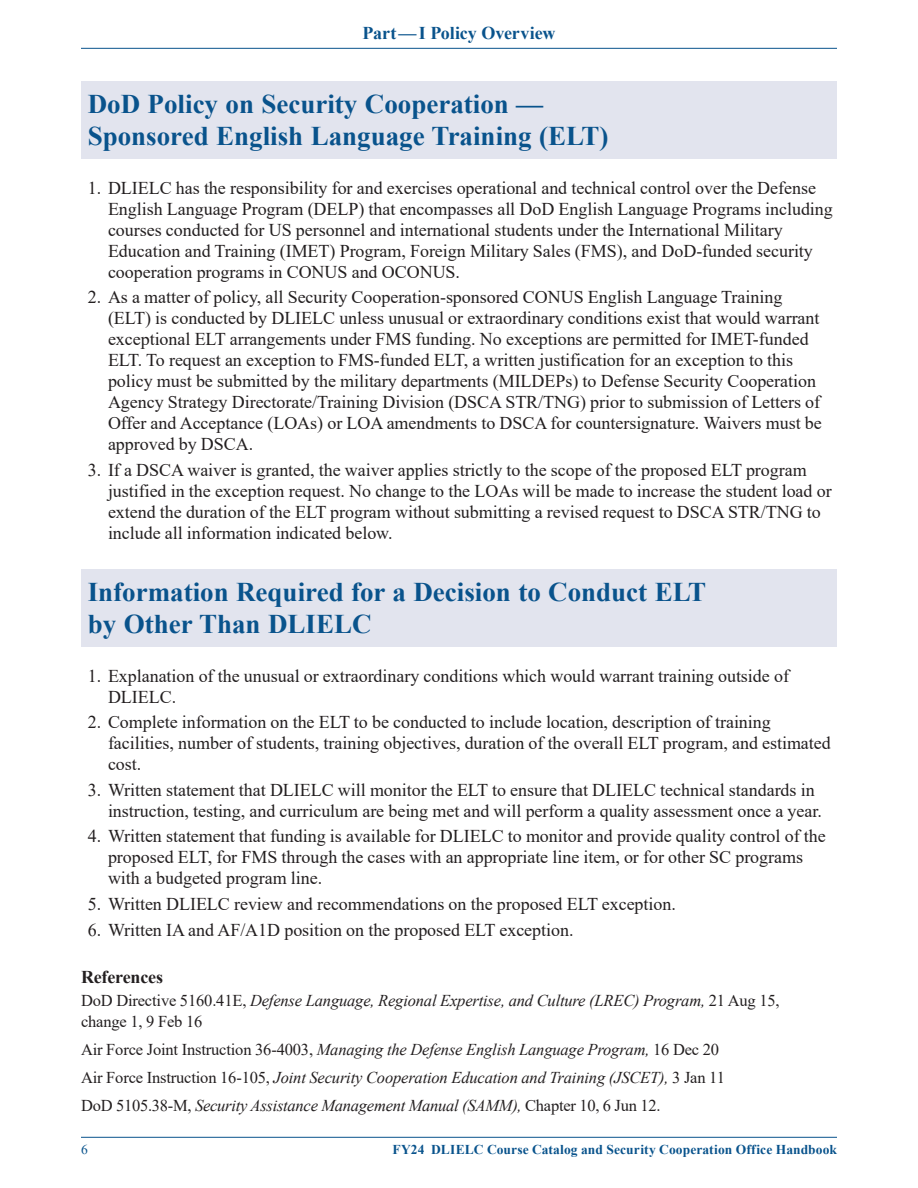
<style>
.page{position:relative;width:918px;height:1188px;background:#fff}
.page>*{position:absolute;margin:0;border:0;box-sizing:border-box;transform-origin:0 0}
.Main_Book_Head{font:700 27px/32.4px "Times New Roman";color:#09538c}
.t1{font:18px/21px "Times New Roman";letter-spacing:-.005em;color:#231f20}
.t2{font:700 18px "Times New Roman";letter-spacing:-.005em;color:#09538c}
.Side_Text{font:700 18px "Times New Roman";letter-spacing:-.01em;color:#231f20}
.Reference_Text{font:italic 16.5px/21px "Times New Roman";letter-spacing:-.01em;color:#231f20}
.t3{font:700 13.5px "Times New Roman";letter-spacing:.01em;color:#09538c}
.t4{font:13.5px "Times New Roman";color:#09538c}
.s1{font-style:normal}
</style>
<div class="page">
<div style="left:81px;top:81px;width:756px;height:78px;background:#e2e4ee"></div>
<div style="left:81px;top:569px;width:756px;height:78px;background:#e2e4ee"></div>
<hr style="left:81px;top:1137px;width:756px;height:1px;background:#09538c">
<hr style="left:81px;top:48px;width:756px;height:1px;background:#09538c">
<p class="t2" style="left:363px;top:20px;width:194px">Part—I Policy Overview</p>
<p class="Main_Book_Head" style="left:88px;top:87px;width:522px">DoD Policy on Security Cooperation —<br>Sponsored English Language Training (ELT)</p>
<p class="t1" style="left:108px;top:176px;width:726px;text-indent:-20px">1. DLIELC has the responsibility for and exercises operational and technical control over the Defense English Language Program (DELP) that encompasses all DoD English Language Programs including courses conducted for US personnel and international students under the International Military Education and Training (IMET) Program, Foreign Military Sales (FMS), and DoD-funded security cooperation programs in CONUS and OCONUS.</p>
<p class="t1" style="left:108px;top:286px;width:715px;text-indent:-20px">2. As a matter of policy, all Security Cooperation-sponsored CONUS English Language Training (ELT) is conducted by DLIELC unless unusual or extraordinary conditions exist that would warrant exceptional ELT arrangements under FMS funding. No exceptions are permitted for IMET-funded ELT. To request an exception to FMS-funded ELT, a written justification for an exception to this policy must be submitted by the military departments (MILDEPs) to Defense Security Cooperation Agency Strategy Directorate/Training Division (DSCA STR/TNG) prior to submission of Letters of Offer and Acceptance (LOAs) or LOA amendments to DSCA for countersignature. Waivers must be approved by DSCA.</p>
<p class="t1" style="left:108px;top:458px;width:725px;text-indent:-20px">3. If a DSCA waiver is granted, the waiver applies strictly to the scope of the proposed ELT program justified in the exception request. No change to the LOAs will be made to increase the student load or extend the duration of the ELT program without submitting a revised request to DSCA STR/TNG to include all information indicated below.</p>
<p class="Main_Book_Head" style="left:88px;top:575px;width:620px">Information Required for a Decision to Conduct ELT by Other Than DLIELC</p>
<p class="t1" style="left:108px;top:665px;width:682px;text-indent:-20px">1. Explanation of the unusual or extraordinary conditions which would warrant training outside of<br>DLIELC.</p>
<p class="t1" style="left:108px;top:711px;width:724px;text-indent:-20px">2. Complete information on the ELT to be conducted to include location, description of training facilities, number of students, training objectives, duration of the overall ELT program, and estimated cost.</p>
<p class="t1" style="left:108px;top:779px;width:715px;text-indent:-20px">3. Written statement that DLIELC will monitor the ELT to ensure that DLIELC technical standards in instruction, testing, and curriculum are being met and will perform a quality assessment once a year.</p>
<p class="t1" style="left:108px;top:825px;width:719px;text-indent:-20px">4. Written statement that funding is available for DLIELC to monitor and provide quality control of the proposed ELT, for FMS through the cases with an appropriate line item, or for other SC programs with a budgeted program line.</p>
<p class="t1" style="left:88px;top:893px;width:590px">5. Written DLIELC review and recommendations on the proposed ELT exception.</p>
<p class="t1" style="left:88px;top:919px;width:487px">6. Written IA and AF/A1D position on the proposed ELT exception.</p>
<p class="Side_Text" style="left:81px;top:964px;width:84px">References</p>
<p class="Reference_Text" style="left:81px;top:990px;width:700px"><span class="s1">DoD Directive 5160.41E,</span> Defense Language, Regional Expertise, and Culture (LREC) Program, <span class="s1">21 Aug 15, change 1, 9 Feb 16</span></p>
<p class="Reference_Text" style="left:81px;top:1039px;width:640px"><span class="s1">Air Force Joint Instruction 36-4003,</span> Managing the Defense English Language Program, <span class="s1">16 Dec 20</span></p>
<p class="Reference_Text" style="left:81px;top:1066px;width:646px"><span class="s1">Air Force Instruction 16-105,</span> Joint Security Cooperation Education and Training (JSCET), <span class="s1">3 Jan 11</span></p>
<p class="Reference_Text" style="left:81px;top:1094px;width:581px"><span class="s1">DoD 5105.38-M,</span> Security Assistance Management Manual (SAMM), <span class="s1">Chapter 10, 6 Jun 12.</span></p>
<p class="t4" style="left:81px;top:1140px;width:8px">6</p>
<p class="t3" style="left:393px;top:1140px;width:446px">FY24 DLIELC Course Catalog and Security Cooperation Office Handbook</p>
</div>
